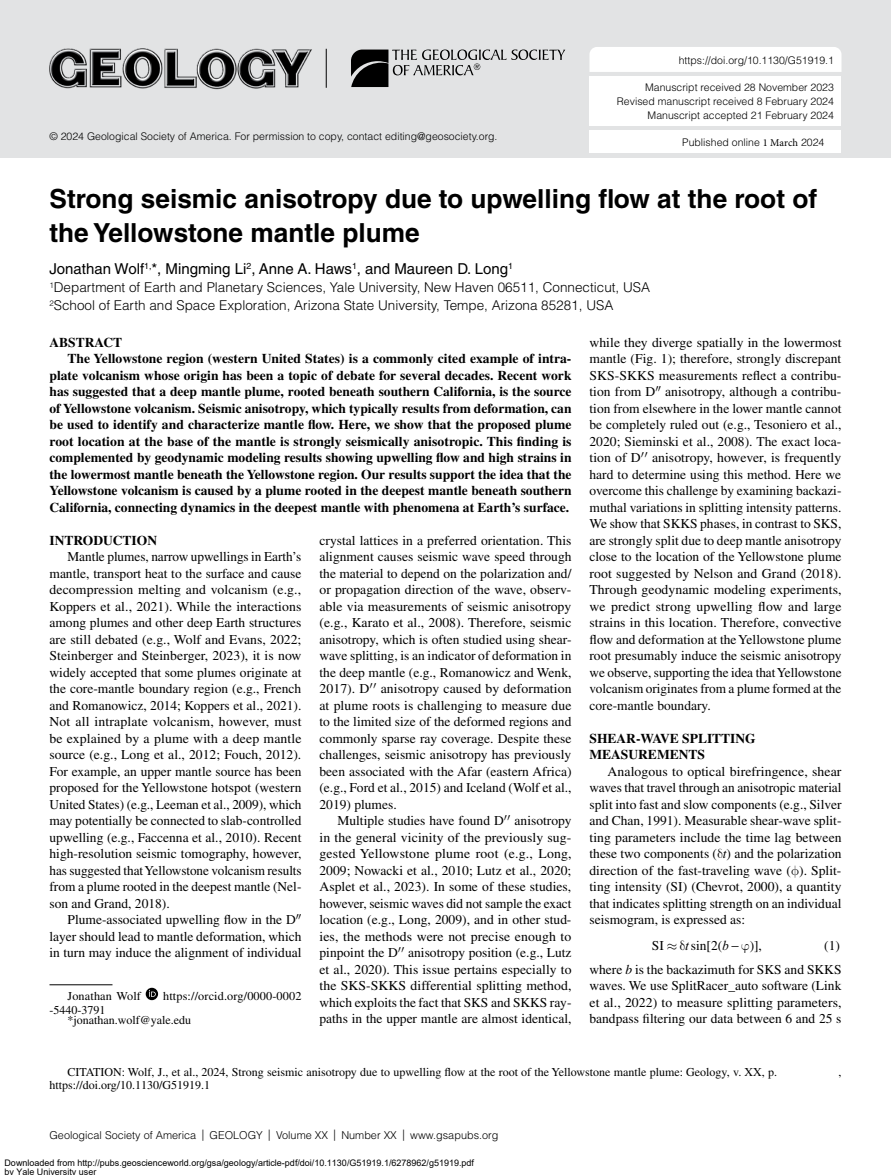
<style>
.page{position:relative;width:891px;height:1175px;background:#fff}
.page>*{position:absolute;margin:0;border:0;box-sizing:border-box;transform-origin:0 0}
.AT{font:700 26.25px/34.5px "Helvetica LT Std";color:#000}
.AU{font:15px "Helvetica LT Std";color:#000}
.T{font:13.5px/16.5px "Times LT Std";color:#000;text-align:justify}
.ABST{font:700 13.5px/16.5px "Times LT Std";color:#000;text-align:justify}
.AFF{font:300 13.5px "Helvetica LT Std";color:#000}
.T1{font:13.5px/16.5px "Times LT Std";color:#000;text-align:justify}
._1{font:700 13.5px/16.5px "Times LT Std";color:#000}
.ABSH{font:700 13.5px "Times LT Std";color:#000}
.M{font:13.5px "Times LT Std";color:#000}
.t1{font:italic 13.5px "Times New Roman";color:#000}
.Citation{font:12px/13.5px "Times LT Std";color:#000}
.ORCid{font:12px "Times LT Std";letter-spacing:.01em;color:#000}
.FN{font:12px "Times LT Std";color:#000}
.t2{font:300 10.8px "Helvetica LT Std";color:#000}
.t3{font:300 10.5px/13.5px "Helvetica LT Std";color:#000;text-align:right}
.t4{font:9px/9px "Arial";color:#000}
.s1{font-family:"Minion Pro";font-weight:400}
.s2{font-style:italic}
.s3{font-family:"Times New Roman";font-style:italic}
.s4{color:#fff}
.s5{font-size:11.25px}
</style>
<div class="page">
<div style="left:0;top:0;width:891px;height:158px;background:#e2e3e4"></div>
<hr style="left:326px;top:49px;width:1px;height:39px;background:#000">
<div style="left:590px;top:76px;width:252px;height:50px;background:#fff"></div>
<div style="left:590px;top:47px;width:252px;height:25px;background:#fff"></div>
<img style="left:49px;top:48px;width:263px;height:42px">
<svg style="left:351px;top:50px;width:214px;height:37px"></svg>
<div style="left:590px;top:130px;width:252px;height:23px;background:#fff"></div>
<hr style="left:50px;top:984px;width:62px;height:1px;background:#000">
<svg style="left:146px;top:987px;width:12px;height:13px"></svg>
<svg style="left:149px;top:990px;width:7px;height:6px"></svg>
<p class="t3" style="left:679px;top:54px;width:157px">https://doi.org/10.1130/G51919.1</p>
<p class="t3" style="left:50px;top:129px;width:450px">© 2024 Geological Society of America. For permission to copy, contact editing@geosociety.org.</p>
<p class="t3" style="left:617px;top:81px;width:219px">Manuscript received 28 November 2023<br>Revised manuscript received 8 February 2024<br>Manuscript accepted 21 February 2024</p>
<p class="t3" style="left:682px;top:135px;width:144px">Published online <span class="s1">1 March</span> 2024</p>
<p class="AT" style="left:50px;top:181px;width:769px">Strong seismic anisotropy due to upwelling flow at the root of the Yellowstone mantle plume</p>
<p class="AU" style="left:50px;top:260px;width:465px">Jonathan Wolf<sup>1,</sup>*, Mingming Li<sup>2</sup>, Anne A. Haws<sup>1</sup>, and Maureen D. Long<sup>1</sup></p>
<p class="AFF" style="left:50px;top:279px;width:602px"><sup>1</sup>Department of Earth and Planetary Sciences, Yale University, New Haven 06511, Connecticut, USA</p>
<p class="AFF" style="left:50px;top:297px;width:565px"><sup>2</sup>School of Earth and Space Exploration, Arizona State University, Tempe, Arizona 85281, USA</p>
<p class="ABSH" style="left:50px;top:334px;width:74px">ABSTRACT</p>
<p class="ABST" style="left:50px;top:350px;width:524px;text-indent:18px">The Yellowstone region (western United States) is a commonly cited example of intra&shy;plate volcanism whose origin has been a topic of debate for several decades. Recent work has suggested that a deep mantle plume, rooted beneath southern California, is the source of Yellowstone volcanism. Seismic anisotropy, which typically results from deformation, can be used to identify and characterize mantle flow. Here, we show that the proposed plume root location at the base of the mantle is strongly seismically anisotropic. This finding is complemented by geodynamic modeling results showing upwelling flow and high strains in the lowermost mantle beneath the Yellowstone region. Our results support the idea that the Yellowstone volcanism is caused by a plume rooted in the deepest mantle beneath southern California, connecting dynamics in the deepest mantle with phenomena at Earth’s surface.</p>
<p class="_1" style="left:50px;top:531px;width:109px">INTRODUCTION</p>
<p class="T" style="left:50px;top:548px;width:254px;text-indent:18px">Mantle plumes, narrow upwellings in Earth’s mantle, transport heat to the surface and cause decompression melting and volcanism (e.g., Koppers et al., 2021). While the interactions among plumes and other deep Earth structures are still debated (e.g., Wolf and Evans, 2022; Steinberger and Steinberger, 2023), it is now widely accepted that some plumes originate at the core-mantle boundary region (e.g., French and Romanowicz, 2014; Koppers et al., 2021).<br>Not all intraplate volcanism, however, must be explained by a plume with a deep mantle source (e.g., Long et al., 2012; Fouch, 2012).<br>For example, an upper mantle source has been proposed for the Yellowstone hotspot (western United States) (e.g., Leeman et al., 2009), which may potentially be connected to slab-controlled upwelling (e.g., Faccenna et al., 2010). Recent high-resolution seismic tomography, however, has suggested that Yellowstone volcanism results from a plume rooted in the deepest mantle (Nel&shy;son and Grand, 2018).</p>
<p class="T" style="left:49px;top:911px;width:254px;text-align:left;text-indent:18px">Plume-associated upwelling flow in the D layer should lead to mantle deformation, which in turn may induce the alignment of individual</p>
<p class="T" style="left:590px;top:334px;width:254px">while they diverge spatially in the lowermost mantle (Fig. 1); therefore, strongly discrepant SKS-SKKS measurements reflect a contribu&shy;tion from D anisotropy, although a contribu&shy;tion from elsewhere in the lower mantle cannot be completely ruled out (e.g., Tesoniero et al., 2020; Sieminski et al., 2008). The exact loca&shy;tion of D anisotropy, however, is frequently hard to determine using this method. Here we overcome this challenge by examining backazi&shy;muthal variations in splitting intensity patterns.<br>We show that SKKS phases, in contrast to SKS, are strongly split due to deep mantle anisotropy close to the location of the Yellowstone plume root suggested by Nelson and Grand (2018).<br>Through geodynamic modeling experiments, we predict strong upwelling flow and large strains in this location. Therefore, convective flow and deformation at the Yellowstone plume root presumably induce the seismic anisotropy we observe, supporting the idea that Yellowstone volcanism originates from a plume formed at the core-mantle boundary.</p>
<p class="_1" style="left:590px;top:729px;width:168px">SHEAR-WAVE SPLITTING<br>MEASUREMENTS</p>
<p class="T" style="left:590px;top:763px;width:254px;text-indent:18px">Analogous to optical birefringence, shear waves that travel through an anisotropic material split into fast and slow components (e.g., Silver and Chan, 1991). Measurable shear-wave split&shy;ting parameters include the time lag between these two components ( <span class="s2">t</span>) and the polarization direction of the fast-traveling wave ( ). Split&shy;ting intensity (SI) (Chevrot, 2000), a quantity that indicates splitting strength on an individual seismogram, is expressed as:</p>
<p class="T" style="left:652px;top:936px;width:112px">SI ≈ <span class="s3">t</span>sin[2( − )],</p>
<p class="T" style="left:320px;top:532px;width:254px">crystal lattices in a preferred orientation. This alignment causes seismic wave speed through the material to depend on the polarization and/ or propagation direction of the wave, observ&shy;able via measurements of seismic anisotropy (e.g., Karato et al., 2008). Therefore, seismic anisotropy, which is often studied using shear&shy;wave splitting, is an indicator of deformation in the deep mantle (e.g., Romanowicz and Wenk, 2017). D anisotropy caused by deformation at plume roots is challenging to measure due to the limited size of the deformed regions and commonly sparse ray coverage. Despite these challenges, seismic anisotropy has previously been associated with the Afar (eastern Africa) (e.g., Ford et al., 2015) and Iceland (Wolf et al., 2019) plumes.</p>
<p class="T" style="left:320px;top:812px;width:254px;text-indent:18px">Multiple studies have found D anisotropy in the general vicinity of the previously sug&shy;gested Yellowstone plume root (e.g., Long, 2009; Nowacki et al., 2010; Lutz et al., 2020; Asplet et al., 2023). In some of these studies, however, seismic waves did not sample the exact location (e.g., Long, 2009), and in other stud&shy;ies, the methods were not precise enough to pinpoint the D anisotropy position (e.g., Lutz et al., 2020). This issue pertains especially to the SKS-SKKS differential splitting method, which exploits the fact that SKS and SKKS ray&shy;paths in the upper mantle are almost identical,</p>
<p class="t1" style="left:722px;top:935px;width:8px">b</p>
<p class="M" style="left:824px;top:937px;width:17px">(1)</p>
<p class="T1" style="left:589px;top:961px;width:254px">where <span class="s2">b</span> is the backazimuth for SKS and SKKS waves. We use SplitRacer_auto software (Link et al., 2022) to measure splitting parameters, bandpass filtering our data between 6 and 25 s</p>
<p class="ORCid" style="left:68px;top:989px;width:75px">Jonathan Wolf</p>
<p class="ORCid" style="left:163px;top:989px;width:140px">https://orcid.org/0000-0002</p>
<p class="ORCid" style="left:50px;top:1002px;width:57px">-5440-3791</p>
<p class="FN" style="left:68px;top:1013px;width:125px">*jonathan.wolf@yale.edu</p>
<p class="Citation" style="left:50px;top:1065px;width:793px;text-indent:18px">CITATION: Wolf, J., et al., 2024, Strong seismic anisotropy due to upwelling flow at the root of the Yellowstone mantle plume: Geology, v. XX, p. <span class="s4">XXX–XXX</span>, https://doi.org/10.1130/G51919.1</p>
<p class="t2" style="left:50px;top:1128px;width:450px">Geological Society of America <span class="s5">|</span> GEOLOGY <span class="s5">|</span> Volume XX <span class="s5">|</span> Number XX <span class="s5">|</span> www.gsapubs.org</p>
<p class="t4" style="left:4px;top:1159px;width:471px">Downloaded from http://pubs.geoscienceworld.org/gsa/geology/article-pdf/doi/10.1130/G51919.1/6278962/g51919.pdf by Yale University user</p>
</div>
